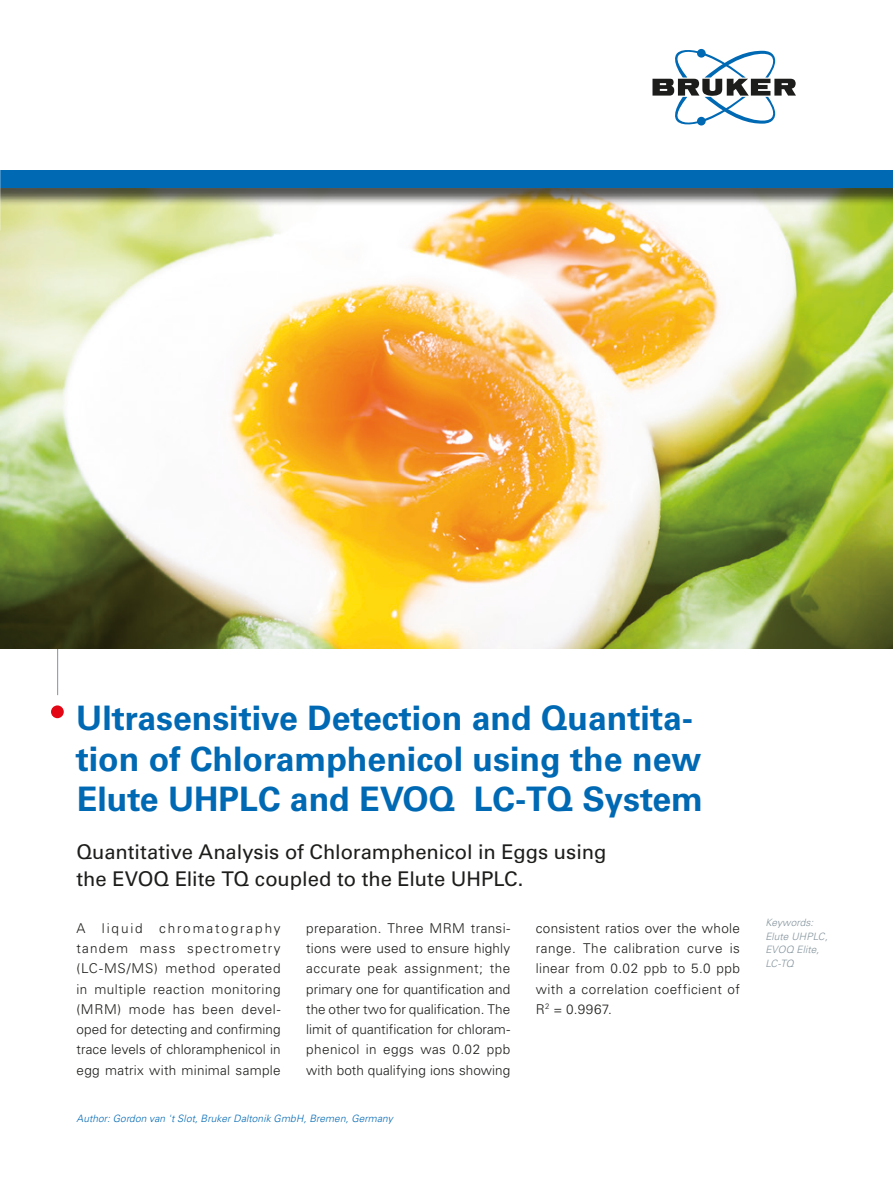
<style>
.page{position:relative;width:893px;height:1187px;background:#fff}
.page>*{position:absolute;margin:0;border:0;box-sizing:border-box;transform-origin:0 0}
.Headline{font:700 33.75px/40.5px "Univers LT Std";color:#0069b4}
.Page_Title{font:20.25px/27px "Univers LT Std";letter-spacing:-.005em;color:#1d1d1b}
.Copytext{font:300 13.5px/20.2px "Univers LT Std";letter-spacing:.02em;color:#1d1d1b;text-align:justify}
.Quote_Subline{font:italic 300 10.2px "Univers LT Std";letter-spacing:.015em;color:#0069b4}
.Quote_Subline-2{font:italic 300 10.2px/13.5px "Univers LT Std";letter-spacing:.005em;color:#83939c}
</style>
<div class="page">
<svg style="left:652px;top:49px;width:144px;height:76px"></svg>
<hr style="left:57px;top:648px;width:1px;height:47px;background:#83939c">
<div style="left:51px;top:705px;width:13px;height:13px;background:#e30614;border-radius:50%"></div>
<img style="left:0;top:206px;width:893px;height:442px">
<div style="left:0;top:172px;width:893px;height:34px;background:#1d1d1b;opacity:.75"></div>
<div style="left:0;top:170px;width:893px;height:17px;background:#0069b4"></div>
<p class="Headline" style="left:76px;top:698px;width:629px">Ultrasensitive Detection and Quantita&shy;tion of Chloramphenicol using the new<br>Elute UHPLC and EVOQ LC-TQ System</p>
<p class="Page_Title" style="left:76px;top:837px;width:531px">Quantitative Analysis of Chloramphenicol in Eggs using the EVOQ Elite TQ coupled to the Elute UHPLC.</p>
<p class="Copytext" style="left:77px;top:917px;width:206px">A liquid chromatography tandem mass spectrometry (LC-MS/MS) method operated in multiple reaction monitoring (MRM) mode has been devel&shy;oped for detecting and confirming trace levels of chloramphenicol in egg matrix with minimal sample</p>
<p class="Copytext" style="left:306px;top:917px;width:206px">preparation. Three MRM transi&shy;tions were used to ensure highly accurate peak assignment; the primary one for quantification and the other two for qualification. The limit of quantification for chloram&shy;phenicol in eggs was 0.02 ppb with both qualifying ions showing</p>
<p class="Copytext" style="left:536px;top:917px;width:206px">consistent ratios over the whole range. The calibration curve is linear from 0.02 ppb to 5.0 ppb with a correlation coefficient of R<sup>2</sup> = 0.9967.</p>
<p class="Quote_Subline" style="left:77px;top:1112px;width:318px">Author: Gordon van 't Slot, Bruker Daltonik GmbH, Bremen, Germany</p>
<p class="Quote_Subline-2" style="left:765px;top:915px;width:64px">Keywords:<br>Elute UHPLC,</p>
<p class="Quote_Subline-2" style="left:765px;top:942px;width:55px">EVOQ Elite,</p>
<p class="Quote_Subline-2" style="left:765px;top:956px;width:30px">LC-TQ</p>
</div>
